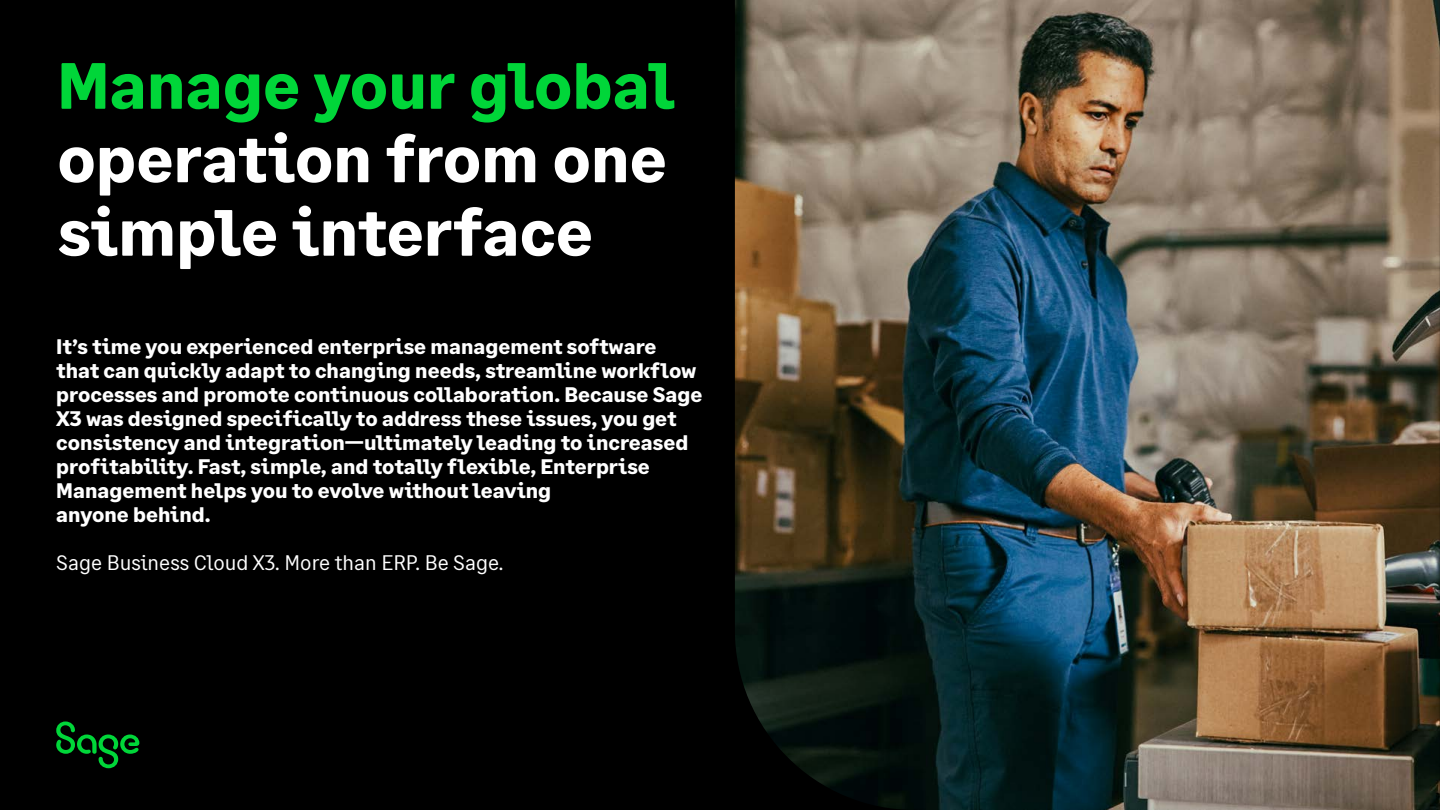
<style>
.page{position:relative;width:1440px;height:810px;background:#000}
.page>*{position:absolute;margin:0;border:0;box-sizing:border-box;transform-origin:0 0}
.t1{font:700 65.25px/73.5px "Sage Text";color:#fff}
.t2{font:700 65.25px "Sage Text";color:#00d639}
.t3{font:700 21px/24px "Sage Text";color:#fff}
.t4{font:21px "Sage Text";color:#fff}
</style>
<div class="page">
<img style="left:735px;top:0;width:705px;height:810px">
<svg style="left:56px;top:722px;width:83px;height:46px"></svg>
<h1 class="t2" style="left:57px;top:45px;width:620px">Manage your global</h1>
<h1 class="t1" style="left:57px;top:124px;width:611px">operation from one simple interface</h1>
<p class="t3" style="left:56px;top:335px;width:648px">It’s time you experienced enterprise management software that can quickly adapt to changing needs, streamline workflow processes and promote continuous collaboration. Because Sage X3 was designed specifically to address these issues, you get consistency and integration—ultimately leading to increased profitability. Fast, simple, and totally flexible, Enterprise Management helps you to evolve without leaving<br>anyone behind.</p>
<p class="t4" style="left:56px;top:550px;width:449px">Sage Business Cloud X3. More than ERP. Be Sage.</p>
</div>
